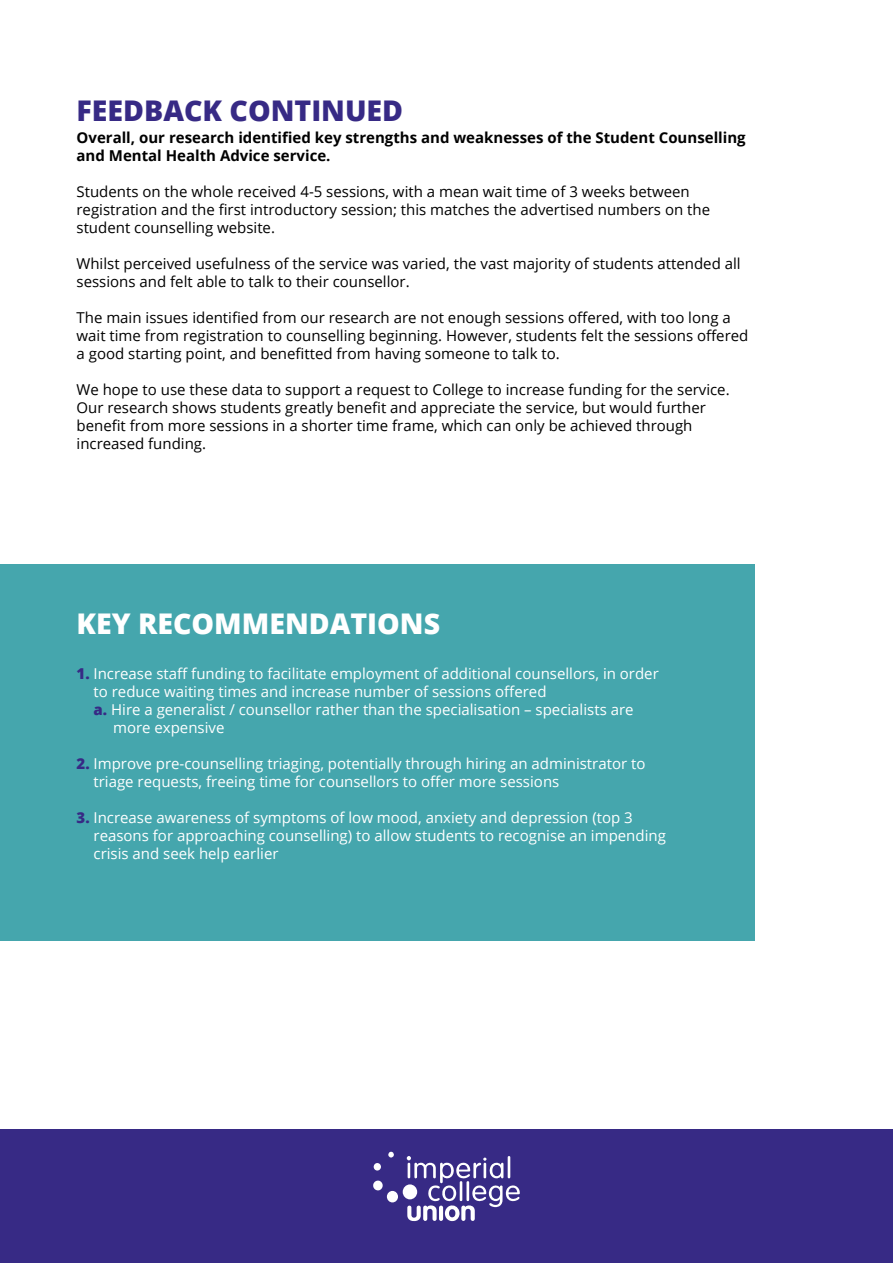
<style>
.page{position:relative;width:893px;height:1263px;background:#fff}
.page>*{position:absolute;margin:0;border:0;box-sizing:border-box;transform-origin:0 0}
.t1{font:800 28.5px "Open Sans";color:#fff}
.t2{font:800 28.5px "Open Sans";color:#372a85}
.t3{font:15px/18px "Open Sans";color:#000}
.t4{font:15px/18px "Open Sans";color:#fff}
.t5{font:700 15px/18px "Open Sans";color:#000}
.s1{font-weight:800;color:#372a85}
</style>
<div class="page">
<div style="left:0;top:564px;width:755px;height:377px;background:#45a6ad"></div>
<div style="left:0;top:1129px;width:893px;height:134px;background:#372a85"></div>
<svg style="left:373px;top:1180px;width:10px;height:11px"></svg>
<svg style="left:388px;top:1152px;width:6px;height:5px"></svg>
<div style="left:403px;top:1184px;width:14px;height:15px;background:#fff;border-radius:50%"></div>
<div style="left:387px;top:1191px;width:11px;height:11px;background:#fff;border-radius:50%"></div>
<div style="left:374px;top:1163px;width:7px;height:7px;background:#fff;border-radius:50%"></div>
<svg style="left:407px;top:1156px;width:113px;height:66px"></svg>
<p class="t2" style="left:77px;top:89px;width:328px">FEEDBACK CONTINUED</p>
<p class="t5" style="left:77px;top:128px;width:671px">Overall, our research identified key strengths and weaknesses of the Student Counselling and Mental Health Advice service.</p>
<p class="t3" style="left:77px;top:182px;width:635px">Students on the whole received 4-5 sessions, with a mean wait time of 3 weeks between registration and the first introductory session; this matches the advertised numbers on the student counselling website.</p>
<p class="t3" style="left:77px;top:254px;width:666px">Whilst perceived usefulness of the service was varied, the vast majority of students attended all sessions and felt able to talk to their counsellor.</p>
<p class="t3" style="left:77px;top:308px;width:673px">The main issues identified from our research are not enough sessions offered, with too long a wait time from registration to counselling beginning. However, students felt the sessions offered a good starting point, and benefitted from having someone to talk to.</p>
<p class="t3" style="left:77px;top:380px;width:655px">We hope to use these data to support a request to College to increase funding for the service.<br>Our research shows students greatly benefit and appreciate the service, but would further benefit from more sessions in a shorter time frame, which can only be achieved through increased funding.</p>
<p class="t1" style="left:77px;top:602px;width:365px">KEY RECOMMENDATIONS</p>
<p class="t4" style="left:77px;top:664px;width:584px"><span class="s1">1.</span> Increase staff funding to facilitate employment of additional counsellors, in order</p>
<p class="t4" style="left:94px;top:682px;width:454px">to reduce waiting times and increase number of sessions offered</p>
<p class="t4" style="left:94px;top:700px;width:542px"><span class="s1">a.</span> Hire a generalist / counsellor rather than the specialisation – specialists are</p>
<p class="t4" style="left:113px;top:718px;width:113px">more expensive</p>
<p class="t4" style="left:94px;top:754px;width:553px;text-indent:-17px"><span class="s1">2.</span> Improve pre-counselling triaging, potentially through hiring an administrator to triage requests, freeing time for counsellors to offer more sessions</p>
<p class="t4" style="left:94px;top:808px;width:574px;text-indent:-17px"><span class="s1">3.</span> Increase awareness of symptoms of low mood, anxiety and depression (top 3 reasons for approaching counselling) to allow students to recognise an impending crisis and seek help earlier</p>
</div>
